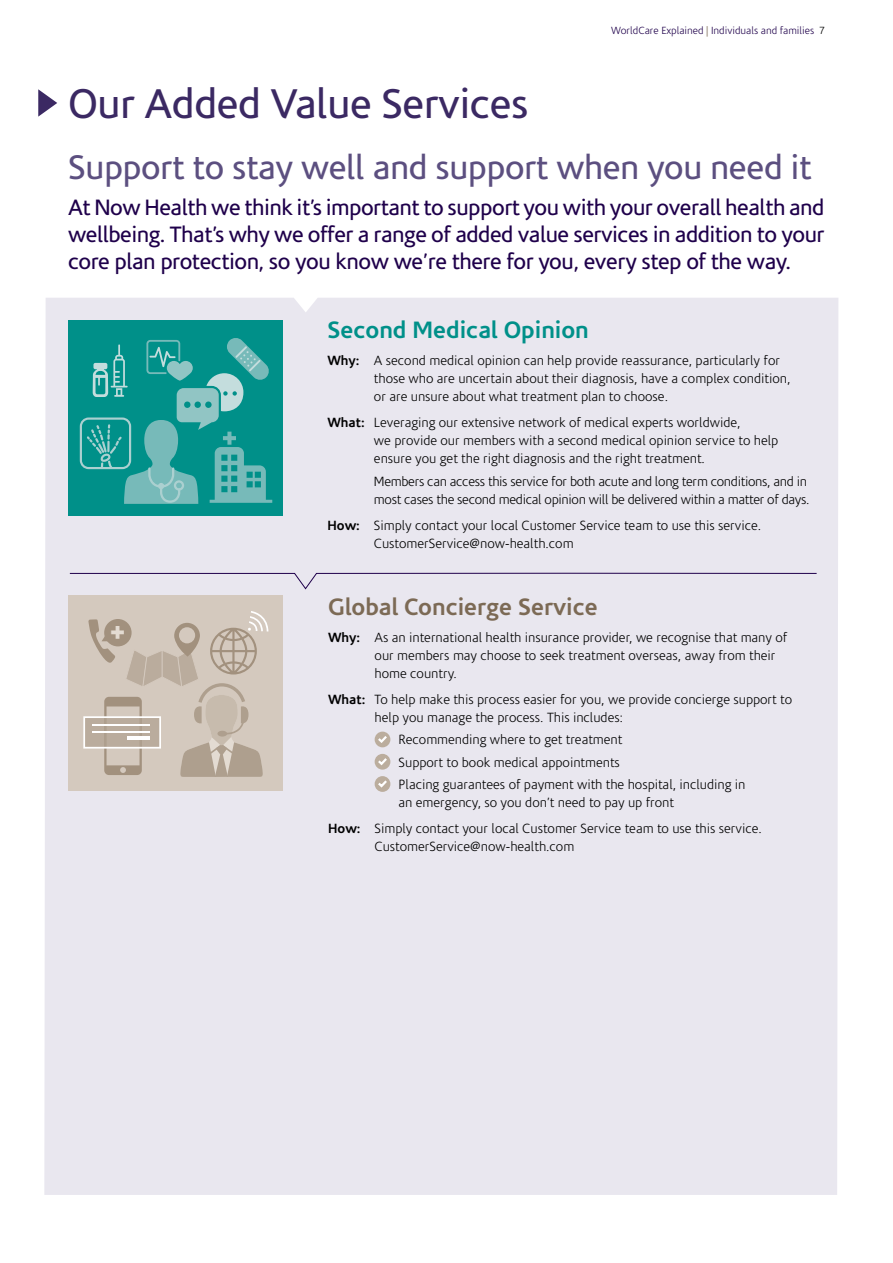
<style>
.page{position:relative;width:893px;height:1263px;background:#fff}
.page>*{position:absolute;margin:0;border:0;box-sizing:border-box;transform-origin:0 0}
.t1{font:42px "Corisande";letter-spacing:-.01em;color:#3b2963}
.t2{font:34.5px "Corisande";letter-spacing:-.01em;color:#5c4f80}
.t3{font:700 24px "Corisande";color:#7c6a55}
.t4{font:700 24px "Corisande";color:#009089}
.t5{font:900 24px "Arial";color:#e3dbd2}
.t6{font:22.5px/27px "Corisande";letter-spacing:-.02em;color:#1f004b;text-align:justify}
.t7{font:300 13.5px/18px "Corisande";color:#000}
.t8{font:300 13.5px/18px "Corisande";letter-spacing:-.02em;color:#000}
.t9{font:300 10.5px "Corisande";color:#1f004b}
.s1{color:#7c6a55}
.s2{color:#000}
.s3{font-weight:700}
</style>
<div class="page">
<div style="left:44px;top:298px;width:794px;height:897px;background:#e9e7ef"></div>
<svg style="left:38px;top:89px;width:19px;height:28px"></svg>
<div style="left:69px;top:573px;width:748px;height:16px;background:#e9e7ef"></div>
<div style="left:68px;top:321px;width:215px;height:195px;background:#009089"></div>
<svg style="left:80px;top:338px;width:192px;height:166px"></svg>
<div style="left:375px;top:732px;width:15px;height:15px;background:#bbad9d;border-radius:50%"></div>
<svg style="left:376px;top:733px;width:13px;height:12px"></svg>
<div style="left:375px;top:754px;width:15px;height:16px;background:#bbad9d;border-radius:50%"></div>
<svg style="left:376px;top:756px;width:13px;height:11px"></svg>
<div style="left:375px;top:776px;width:15px;height:16px;background:#bbad9d;border-radius:50%"></div>
<svg style="left:376px;top:778px;width:13px;height:10px"></svg>
<div style="left:68px;top:596px;width:215px;height:195px;background:#d4c9be"></div>
<svg style="left:83px;top:611px;width:185px;height:166px"></svg>
<p class="t9" style="left:611px;top:25px;width:215px">WorldCare Explained <span class="s1">|</span> Individuals and families <span class="s2">7</span></p>
<h1 class="t1" style="left:68px;top:81px;width:462px">Our Added Value Services</h1>
<h2 class="t2" style="left:68px;top:149px;width:745px">Support to stay well and support when you need it</h2>
<h3 class="t6" style="left:68px;top:194px;width:758px">At Now Health we think it’s important to support you with your overall health and wellbeing. That’s why we offer a range of added value services in addition to your core plan protection, so you know we’re there for you, every step of the way.</h3>
<h3 class="t5" style="left:110px;top:615px;width:17px">+</h3>
<h3 class="t4" style="left:327px;top:316px;width:263px">Second Medical Opinion</h3>
<p class="t7" style="left:374px;top:352px;width:418px;text-indent:-46px"><span class="s3">Why:</span> A second medical opinion can help provide reassurance, particularly for those who are uncertain about their diagnosis, have a complex condition, or are unsure about what treatment plan to choose.</p>
<p class="t7" style="left:374px;top:414px;width:406px;text-indent:-47px"><span class="s3">What:</span> Leveraging our extensive network of medical experts worldwide,<br>we provide our members with a second medical opinion service to help ensure you get the right diagnosis and the right treatment.</p>
<p class="t8" style="left:374px;top:472px;width:437px">Members can access this service for both acute and long term conditions, and in most cases the second medical opinion will be delivered within a matter of days.</p>
<p class="t7" style="left:374px;top:517px;width:389px;text-indent:-46px"><span class="s3">How:</span> Simply contact your local Customer Service team to use this service.<br>CustomerService@now-health.com</p>
<h3 class="t3" style="left:328px;top:593px;width:271px">Global Concierge Service</h3>
<p class="t7" style="left:375px;top:628px;width:414px;text-indent:-46px"><span class="s3">Why:</span> As an international health insurance provider, we recognise that many of our members may choose to seek treatment overseas, away from their home country.</p>
<p class="t7" style="left:375px;top:691px;width:419px;text-indent:-46px"><span class="s3">What:</span> To help make this process easier for you, we provide concierge support to help you manage the process. This includes:</p>
<p class="t7" style="left:399px;top:729px;width:348px;line-height:22.2px">Recommending where to get treatment<br>Support to book medical appointments<br>Placing guarantees of payment with the hospital, including in</p>
<p class="t7" style="left:328px;top:789px;width:435px;line-height:26.5px;text-indent:70px">an emergency, so you don’t need to pay up front<br><span class="s3">How:</span> Simply contact your local Customer Service team to use this service.</p>
<p class="t7" style="left:375px;top:838px;width:201px">CustomerService@now-health.com</p>
</div>
